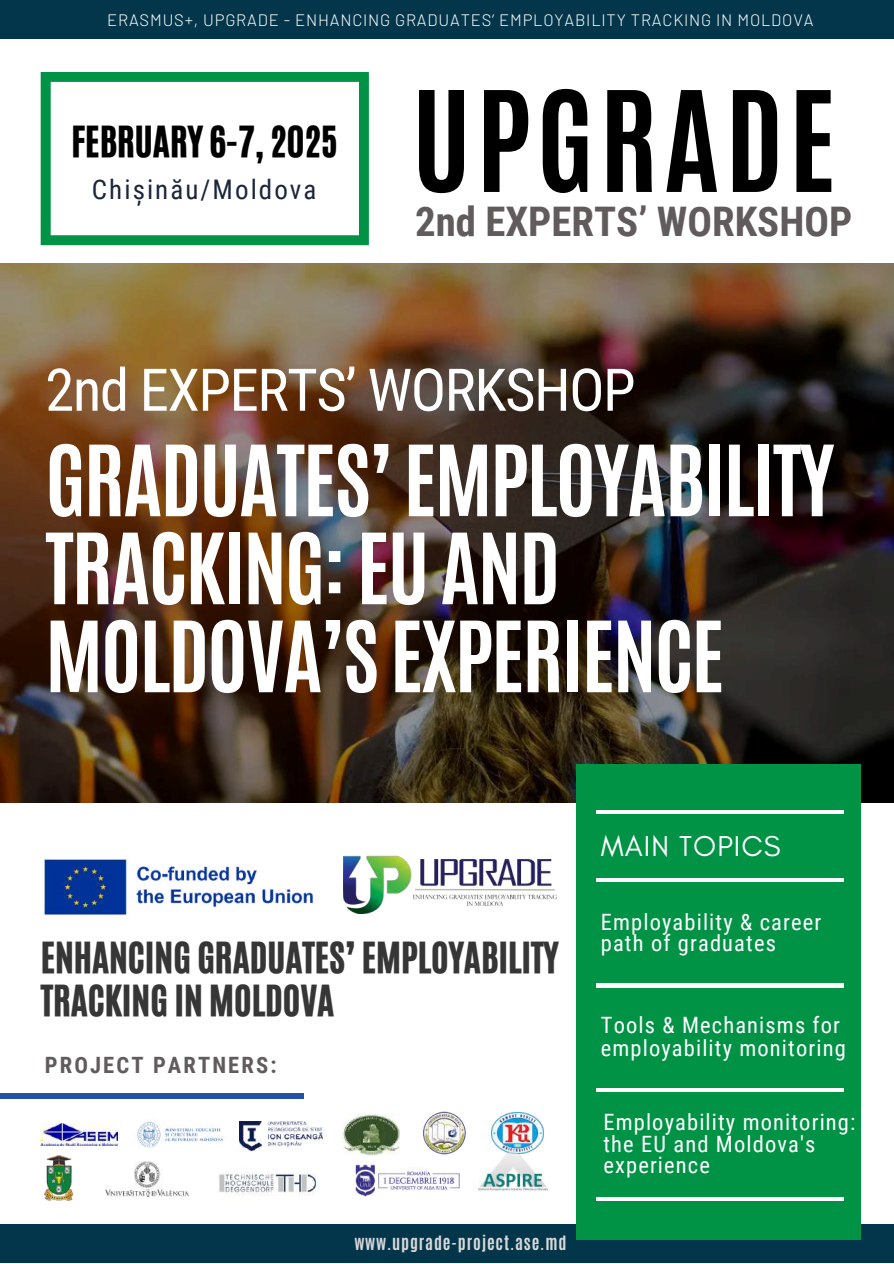
<style>
.page{position:relative;width:894px;height:1264px;background:#fff}
.page>*{position:absolute;margin:0;border:0;box-sizing:border-box;transform-origin:0 0}
.t1{font:700 118.5px "Antonio";letter-spacing:.045em;color:#000}
.t2{font:700 83.25px/87.9px "Antonio";letter-spacing:-.025em;color:#fff}
.t3{font:58.8px "Roboto Condensed";letter-spacing:-.025em;color:#fff}
.t4{font:700 40.8px "Roboto Condensed";color:#625b5b}
.t5{font:36px/42.8px "CA Generated";color:#373636}
.t6{font:36px "CA Generated";color:#000}
.t7{font:29.25px "Glacial Indifference";letter-spacing:.035em;color:#fff}
.t8{font:27px "Roboto Condensed";letter-spacing:.075em;color:#1b253c}
.t9{font:22.5px/21.3px "Roboto Condensed";letter-spacing:.05em;color:#fff}
.t10{font:700 22.5px "Roboto Condensed";letter-spacing:.095em;color:#625b5b}
.t11{font:300 16.5px "Barlow";letter-spacing:.05em;color:#fff}
.t12{font:700 16.5px "Antonio";letter-spacing:.05em;color:#d9d9d9}
</style>
<div class="page">
<img style="left:0;top:264px;width:893px;height:539px">
<svg style="left:41px;top:72px;width:328px;height:173px"></svg>
<div style="left:0;top:0;width:893px;height:38px;background:#04364b"></div>
<div style="left:0;top:1093px;width:303px;height:5px;background:#2253a6"></div>
<div style="left:0;top:1224px;width:893px;height:38px;background:#04364b"></div>
<div style="left:576px;top:764px;width:284px;height:475px;background:#009346"></div>
<hr style="left:596px;top:810px;width:247px;height:3px;background:#fff">
<hr style="left:596px;top:878px;width:247px;height:3px;background:#fff">
<hr style="left:596px;top:983px;width:247px;height:4px;background:#fff">
<hr style="left:596px;top:1088px;width:247px;height:3px;background:#fff">
<hr style="left:596px;top:1197px;width:247px;height:3px;background:#fff">
<img style="left:343px;top:855px;width:213px;height:58px">
<img style="left:41px;top:1123px;width:76px;height:22px">
<img style="left:137px;top:1120px;width:86px;height:28px">
<img style="left:45px;top:1155px;width:28px;height:45px">
<img style="left:239px;top:1121px;width:83px;height:29px">
<img style="left:342px;top:1114px;width:58px;height:41px">
<img style="left:492px;top:1112px;width:51px;height:15px">
<img style="left:424px;top:1111px;width:42px;height:44px">
<img style="left:105px;top:1161px;width:83px;height:35px">
<img style="left:219px;top:1173px;width:98px;height:23px">
<img style="left:355px;top:1164px;width:105px;height:33px">
<img style="left:478px;top:1127px;width:71px;height:64px">
<img style="left:43px;top:858px;width:270px;height:58px">
<p class="t11" style="left:107px;top:10px;width:707px">ERASMUS+, UPGRADE - ENHANCING GRADUATES’ EMPLOYABILITY TRACKING IN MOLDOVA</p>
<h3 class="t6" style="left:71px;top:116px;width:268px">FEBRUARY 6-7, 2025</h3>
<p class="t8" style="left:92px;top:174px;width:226px">Chișinău/Moldova</p>
<h1 class="t1" style="left:412px;top:56px;width:425px">UPGRADE</h1>
<h3 class="t4" style="left:415px;top:198px;width:438px">2nd EXPERTS’ WORKSHOP</h3>
<h3 class="t3" style="left:45px;top:356px;width:591px">2nd EXPERTS’ WORKSHOP</h3>
<h2 class="t2" style="left:45px;top:437px;width:790px">GRADUATES’EMPLOYABILITY<br>TRACKING:EU AND<br>MOLDOVA’S EXPERIENCE</h2>
<h3 class="t5" style="left:41px;top:936px;width:519px">ENHANCING GRADUATES’ EMPLOYABILITY<br>TRACKING IN MOLDOVA</h3>
<p class="t10" style="left:45px;top:1051px;width:233px">PROJECT PARTNERS:</p>
<p class="t12" style="left:354px;top:1230px;width:213px">www.upgrade-project.ase.md</p>
<h3 class="t7" style="left:600px;top:827px;width:181px">MAIN TOPICS</h3>
<p class="t9" style="left:600px;top:911px;width:222px">Employability &amp; career path of graduates</p>
<p class="t9" style="left:600px;top:1014px;width:246px;line-height:22.5px">Tools &amp; Mechanisms for employability monitoring</p>
<p class="t9" style="left:603px;top:1111px;width:253px">Employability monitoring: the EU and Moldova's experience</p>
</div>
